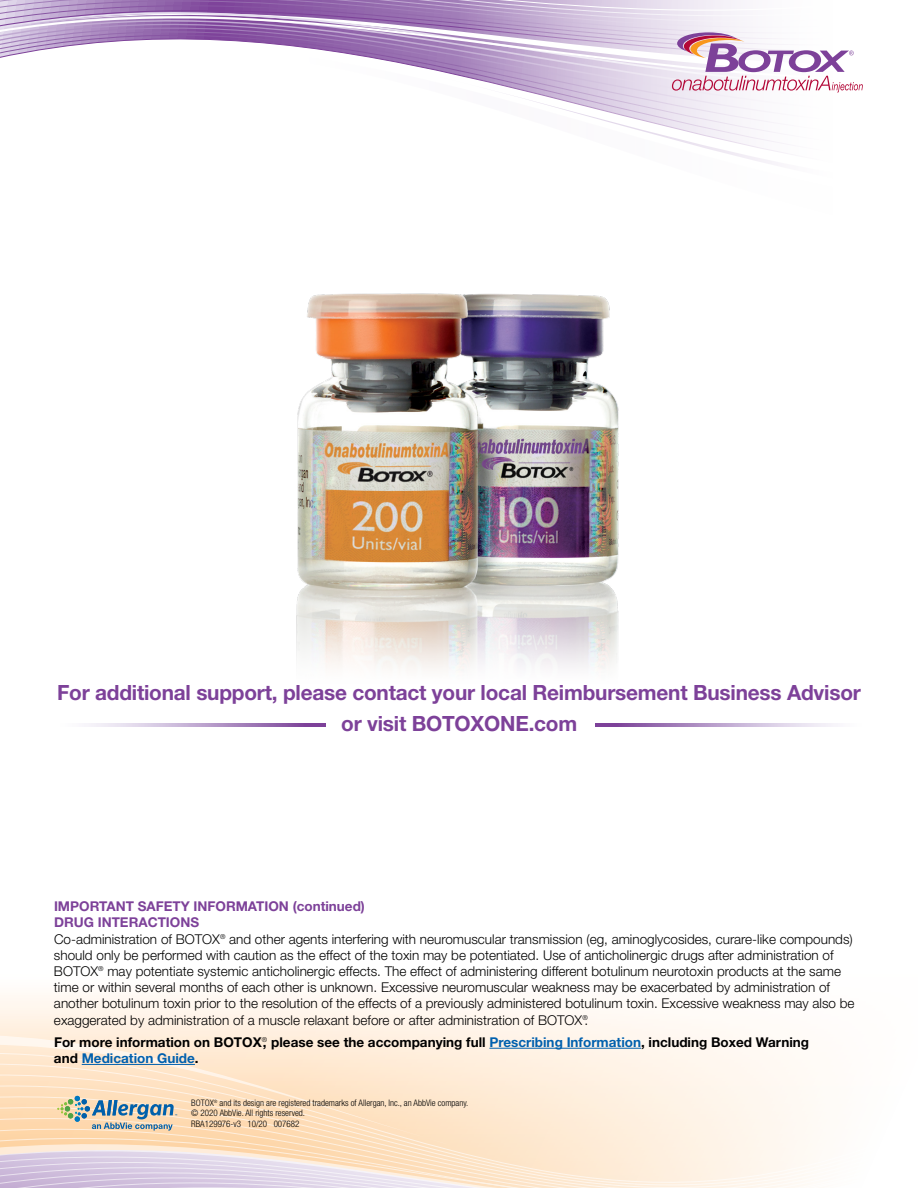
<style>
.page{position:relative;width:918px;height:1188px;background:#fff}
.page>*{position:absolute;margin:0;border:0;box-sizing:border-box;transform-origin:0 0}
.t1{font:700 21px/31.5px "Helvetica Neue LT Std";letter-spacing:-.01em;color:#7d4199;text-align:center}
.t2{font:300 13.5px/16.2px "Helvetica Neue LT Std";color:#000}
.t3{font:700 13.5px/16.2px "Helvetica Neue LT Std";color:#000}
.t4{font:300 condensed 9px/10.5px "Helvetica Neue LT Std";color:#000}
.s1{font-weight:700;color:#7d4199}
.s2{color:#0060ae}
</style>
<div class="page">
<svg style="left:0;top:995px;width:815px;height:193px"></svg>
<svg style="left:0;top:0;width:453px;height:75px"></svg>
<svg style="left:453px;top:0;width:335px;height:166px"></svg>
<svg style="left:672px;top:32px;width:191px;height:61px"></svg>
<hr style="left:489px;top:1048px;width:152px;height:1px;background:#0060ae">
<hr style="left:82px;top:1064px;width:113px;height:1px;background:#0060ae">
<svg style="left:88px;top:723px;width:238px;height:3px"></svg>
<svg style="left:596px;top:723px;width:238px;height:3px"></svg>
<img style="left:296px;top:293px;width:323px;height:376px">
<svg style="left:57px;top:1096px;width:120px;height:35px;background:#bebfb1"></svg>
<h1 class="t1" style="left:57px;top:676px;width:805px">For additional support, please contact your local Reimbursement Business Advisor or visit BOTOXONE.com</h1>
<p class="t2" style="left:54px;top:898px;width:802px"><span class="s1">IMPORTANT SAFETY INFORMATION (continued)<br>DRUG INTERACTIONS<br></span>Co-administration of BOTOX<sup>®</sup> and other agents interfering with neuromuscular transmission (eg, aminoglycosides, curare-like compounds) should only be performed with caution as the effect of the toxin may be potentiated. Use of anticholinergic drugs after administration of BOTOX<sup>®</sup> may potentiate systemic anticholinergic effects. The effect of administering different botulinum neurotoxin products at the same time or within several months of each other is unknown. Excessive neuromuscular weakness may be exacerbated by administration of another botulinum toxin prior to the resolution of the effects of a previously administered botulinum toxin. Excessive weakness may also be exaggerated by administration of a muscle relaxant before or after administration of BOTOX<sup>®</sup>.</p>
<p class="t3" style="left:54px;top:1034px;width:757px">For more information on BOTOX<sup>®</sup>, please see the accompanying full <span class="s2">Prescribing Information</span>, including Boxed Warning and <span class="s2">Medication Guide</span>.</p>
<p class="t4" style="left:191px;top:1097px;width:279px">BOTOX<sup>®</sup> and its design are registered trademarks of Allergan, Inc., an AbbVie company. © 2020 AbbVie. All rights reserved.<br>RBA129976-v3 10/20 007682</p>
</div>
